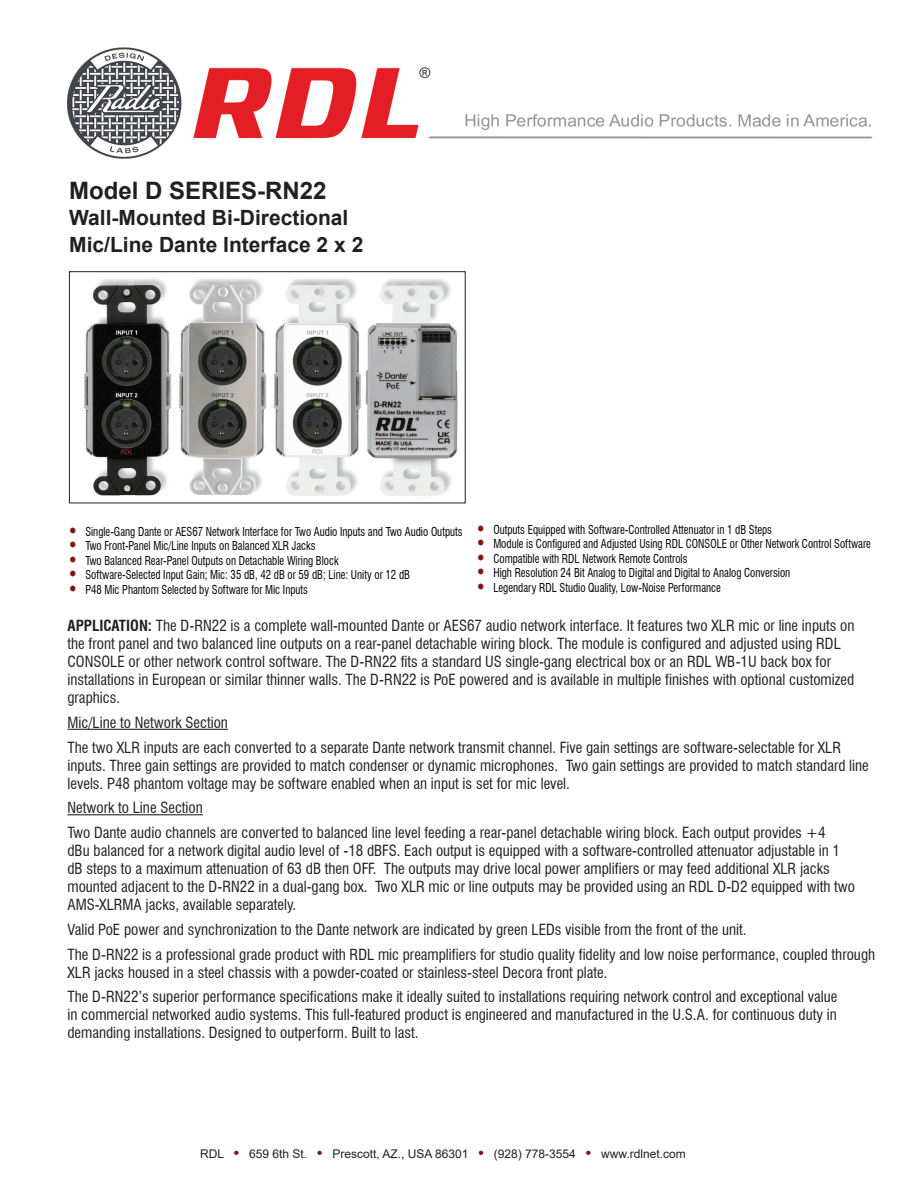
<style>
.page{position:relative;width:918px;height:1188px;background:#fff}
.page>*{position:absolute;margin:0;border:0;box-sizing:border-box;transform-origin:0 0}
.t1{font:700 24px "Arial";color:#231f20}
.t2{font:700 21px/26.5px "Arial";color:#231f20}
.t3{font:condensed 15px/18px "Swiss 721 BT";color:#231f20}
.t4{font:condensed 12px/14.4px "Swiss 721 BT";color:#000;scale:.9 1}
.t5{font:12px "Arial";color:#231f20}
.s1{font-weight:700}
.s2{font-weight:700;font-size:15px;color:#7f1315}
</style>
<div class="page">
<hr style="left:68px;top:729px;width:160px;height:1px;background:#231f20">
<hr style="left:68px;top:814px;width:135px;height:1px;background:#231f20">
<img style="left:84px;top:278px;width:374px;height:218px">
<div style="left:69px;top:271px;width:397px;height:232px;border:1px solid #231f20"></div>
<img style="left:68px;top:47px;width:805px;height:112px">
<h1 class="t1" style="left:69px;top:173px;width:259px">Model D SERIES-RN22</h1>
<h2 class="t2" style="left:69px;top:205px;width:296px">Wall-Mounted Bi-Directional<br>Mic/Line Dante Interface 2 x 2</h2>
<p class="t4" style="left:85px;top:524px;width:421px">Single-Gang Dante or AES67 Network Interface for Two Audio Inputs and Two Audio Outputs Two Front-Panel Mic/Line Inputs on Balanced XLR Jacks<br>Two Balanced Rear-Panel Outputs on Detachable Wiring Block<br>Software-Selected Input Gain; Mic: 35 dB, 42 dB or 59 dB; Line: Unity or 12 dB<br>P48 Mic Phantom Selected by Software for Mic Inputs</p>
<p class="t4" style="left:493px;top:522px;width:421px">Outputs Equipped with Software-Controlled Attenuator in 1 dB Steps<br>Module is Configured and Adjusted Using RDL CONSOLE or Other Network Control Software Compatible with RDL Network Remote Controls<br>High Resolution 24 Bit Analog to Digital and Digital to Analog Conversion<br>Legendary RDL Studio Quality, Low-Noise Performance</p>
<p class="t3" style="left:68px;top:617px;width:789px"><span class="s1">APPLICATION:</span> The D-RN22 is a complete wall-mounted Dante or AES67 audio network interface. It features two XLR mic or line inputs on the front panel and two balanced line outputs on a rear-panel detachable wiring block. The module is configured and adjusted using RDL CONSOLE or other network control software. The D-RN22 fits a standard US single-gang electrical box or an RDL WB-1U back box for installations in European or similar thinner walls. The D-RN22 is PoE powered and is available in multiple finishes with optional customized graphics.</p>
<p class="t3" style="left:68px;top:710px;width:775px;line-height:24.8px">Mic/Line to Network Section<br>The two XLR inputs are each converted to a separate Dante network transmit channel. Five gain settings are software-selectable for XLR</p>
<p class="t3" style="left:68px;top:756px;width:803px">inputs. Three gain settings are provided to match condenser or dynamic microphones. Two gain settings are provided to match standard line levels. P48 phantom voltage may be software enabled when an input is set for mic level.</p>
<p class="t3" style="left:68px;top:796px;width:760px;line-height:24.8px">Network to Line Section<br>Two Dante audio channels are converted to balanced line level feeding a rear-panel detachable wiring block. Each output provides +4</p>
<p class="t3" style="left:68px;top:842px;width:789px">dBu balanced for a network digital audio level of -18 dBFS. Each output is equipped with a software-controlled attenuator adjustable in 1 dB steps to a maximum attenuation of 63 dB then OFF. The outputs may drive local power amplifiers or may feed additional XLR jacks mounted adjacent to the D-RN22 in a dual-gang box. Two XLR mic or line outputs may be provided using an RDL D-D2 equipped with two AMS-XLRMA jacks, available separately.</p>
<p class="t3" style="left:68px;top:917px;width:809px;line-height:24.8px">Valid PoE power and synchronization to the Dante network are indicated by green LEDs visible from the front of the unit.<br>The D-RN22 is a professional grade product with RDL mic preamplifiers for studio quality fidelity and low noise performance, coupled through</p>
<p class="t3" style="left:68px;top:960px;width:771px;line-height:24.8px">XLR jacks housed in a steel chassis with a powder-coated or stainless-steel Decora front plate.<br>The D-RN22’s superior performance specifications make it ideally suited to installations requiring network control and exceptional value</p>
<p class="t3" style="left:68px;top:1006px;width:771px">in commercial networked audio systems. This full-featured product is engineered and manufactured in the U.S.A. for continuous duty in demanding installations. Designed to outperform. Built to last.</p>
<p class="t5" style="left:200px;top:1146px;width:487px">RDL <span class="s2">•</span> 659 6th St. <span class="s2">•</span> Prescott, AZ., USA 86301 <span class="s2">•</span> (928) 778-3554 <span class="s2">•</span> www.rdlnet.com</p>
</div>
